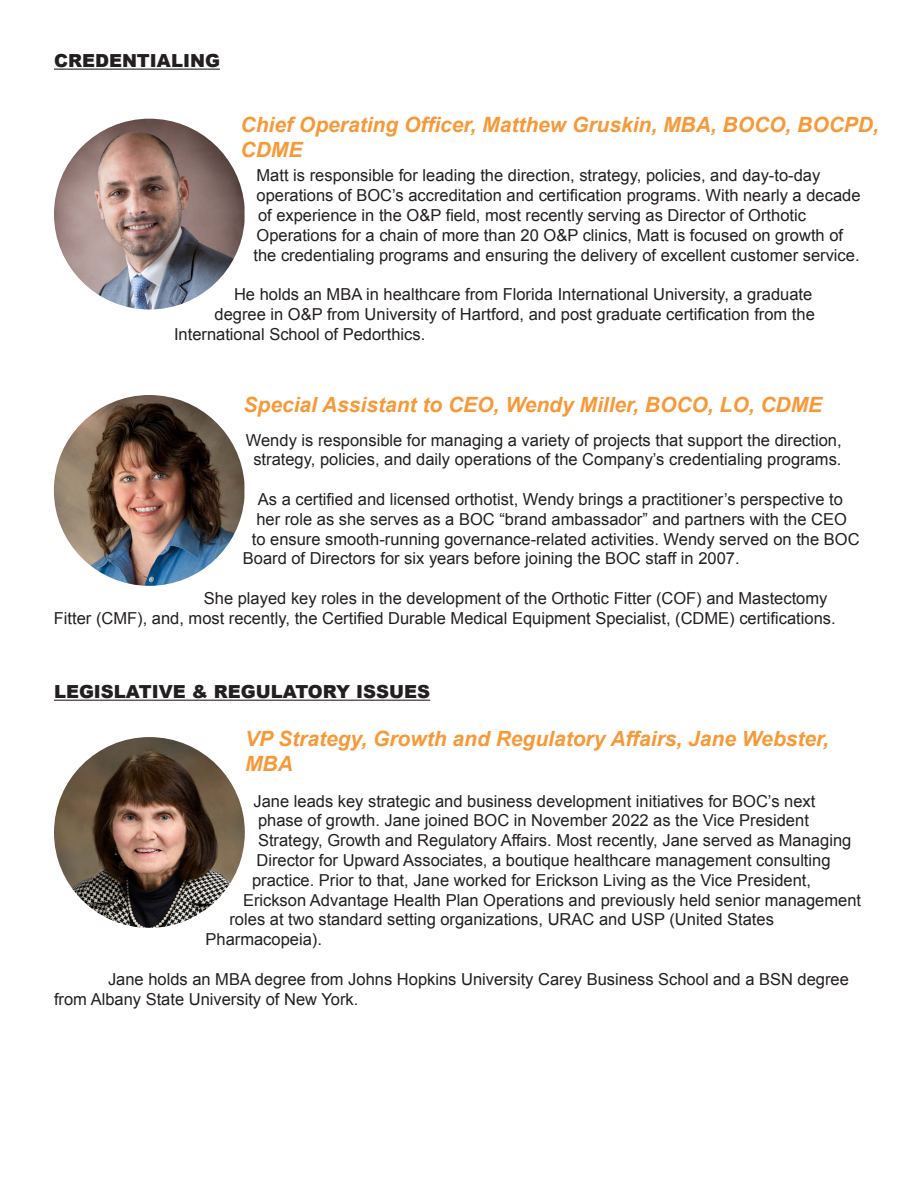
<style>
.page{position:relative;width:918px;height:1188px;background:#fff}
.page>*{position:absolute;margin:0;border:0;box-sizing:border-box;transform-origin:0 0}
.t1{font:italic 700 21px/25.2px "Arial";color:#f79939}
.t2{font:900 18px "Arial";color:#231f20}
.t3{font:16.5px/19.8px "Arial";color:#231f20}
</style>
<div class="page">
<hr style="left:54px;top:700px;width:376px;height:1px;background:#231f20">
<img style="left:54px;top:737px;width:191px;height:191px;border-radius:95px">
<img style="left:54px;top:119px;width:191px;height:191px;border-radius:93px">
<img style="left:54px;top:395px;width:190px;height:191px;border-radius:93px">
<hr style="left:54px;top:69px;width:166px;height:1px;background:#231f20">
<p class="t2" style="left:54px;top:47px;width:167px">CREDENTIALING</p>
<p class="t1" style="left:241px;top:113px;width:640px">Chief Operating Officer, Matthew Gruskin, MBA, BOCO, BOCPD,<br>CDME</p>
<p class="t3" style="left:254px;top:166px;width:609px">Matt is responsible for leading the direction, strategy, policies, and day-to-day operations of BOC’s accreditation and certification programs. With nearly a decade of experience in the O&amp;P field, most recently serving as Director of Orthotic Operations for a chain of more than 20 O&amp;P clinics, Matt is focused on growth of the credentialing programs and ensuring the delivery of excellent customer service.</p>
<p class="t3" style="left:234px;top:285px;width:580px">He holds an MBA in healthcare from Florida International University, a graduate</p>
<p class="t3" style="left:214px;top:304px;width:602px">degree in O&amp;P from University of Hartford, and post graduate certification from the</p>
<p class="t3" style="left:174px;top:324px;width:253px">International School of Pedorthics.</p>
<p class="t1" style="left:244px;top:393px;width:580px">Special Assistant to CEO, Wendy Miller, BOCO, LO, CDME</p>
<p class="t3" style="left:246px;top:430px;width:597px;text-align:center">Wendy is responsible for managing a variety of projects that support the direction, strategy, policies, and daily operations of the Company’s credentialing programs.</p>
<p class="t3" style="left:258px;top:490px;width:587px">As a certified and licensed orthotist, Wendy brings a practitioner’s perspective to</p>
<p class="t3" style="left:256px;top:509px;width:592px">her role as she serves as a BOC “brand ambassador” and partners with the CEO</p>
<p class="t3" style="left:252px;top:529px;width:609px">to ensure smooth-running governance-related activities. Wendy served on the BOC</p>
<p class="t3" style="left:243px;top:549px;width:498px">Board of Directors for six years before joining the BOC staff in 2007.</p>
<p class="t3" style="left:54px;top:589px;width:783px;text-indent:150px">She played key roles in the development of the Orthotic Fitter (COF) and Mastectomy<br>Fitter (CMF), and, most recently, the Certified Durable Medical Equipment Specialist, (CDME) certifications.</p>
<p class="t2" style="left:54px;top:678px;width:378px">LEGISLATIVE &amp; REGULATORY ISSUES</p>
<p class="t1" style="left:245px;top:727px;width:585px">VP Strategy, Growth and Regulatory Affairs, Jane Webster,<br>MBA</p>
<p class="t3" style="left:254px;top:791px;width:563px">Jane leads key strategic and business development initiatives for BOC’s next</p>
<p class="t3" style="left:258px;top:811px;width:552px">phase of growth. Jane joined BOC in November 2022 as the Vice President</p>
<p class="t3" style="left:258px;top:831px;width:595px">Strategy, Growth and Regulatory Affairs. Most recently, Jane served as Managing</p>
<p class="t3" style="left:256px;top:850px;width:576px">Director for Upward Associates, a boutique healthcare management consulting</p>
<p class="t3" style="left:252px;top:870px;width:561px">practice. Prior to that, Jane worked for Erickson Living as the Vice President,</p>
<p class="t3" style="left:243px;top:890px;width:620px">Erickson Advantage Health Plan Operations and previously held senior management</p>
<p class="t3" style="left:230px;top:910px;width:546px">roles at two standard setting organizations, URAC and USP (United States</p>
<p class="t3" style="left:206px;top:930px;width:118px">Pharmacopeia).</p>
<p class="t3" style="left:54px;top:969px;width:796px;text-indent:54px">Jane holds an MBA degree from Johns Hopkins University Carey Business School and a BSN degree from Albany State University of New York.</p>
</div>
